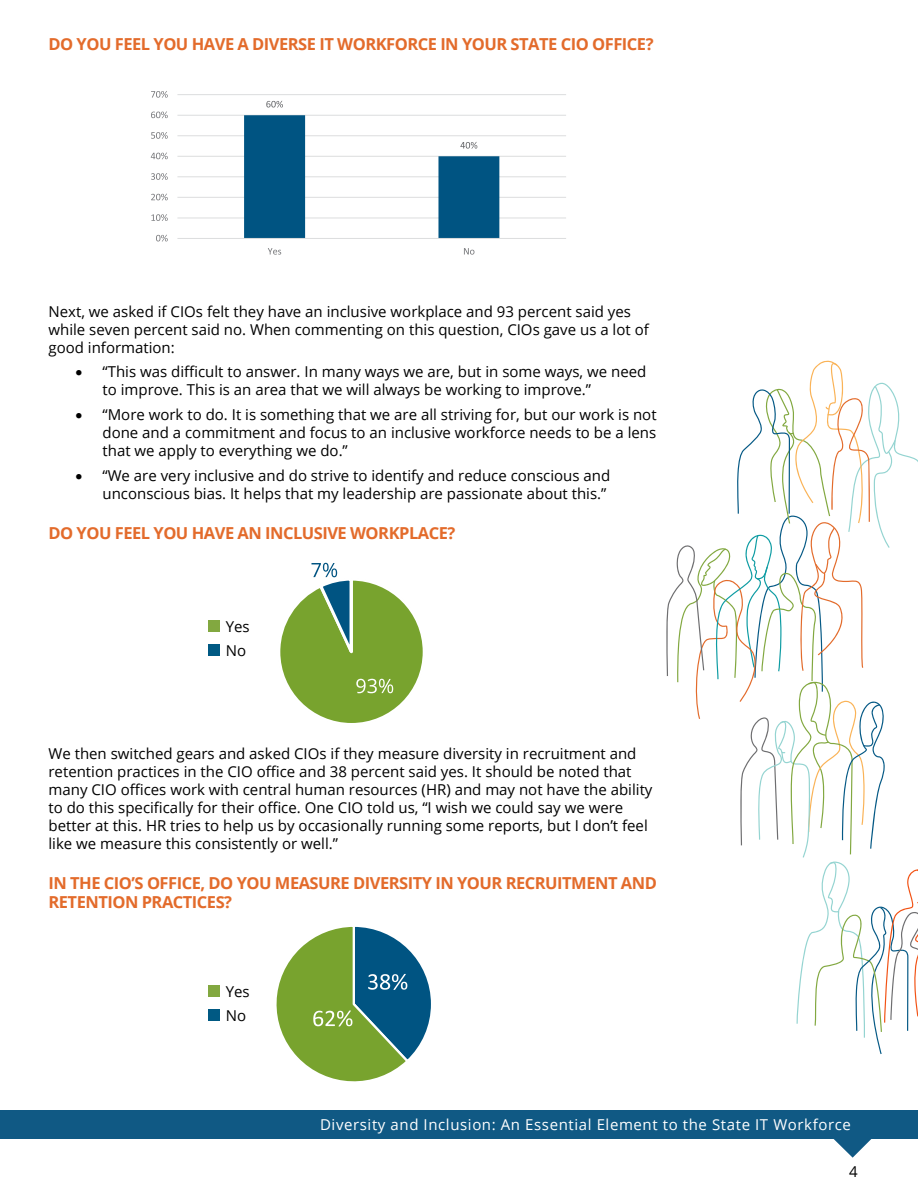
<style>
.page{position:relative;width:918px;height:1188px;background:#fff}
.page>*{position:absolute;margin:0;border:0;box-sizing:border-box;transform-origin:0 0}
.t1{font:700 16.5px/19.8px "Open Sans";letter-spacing:-.03em;color:#e36b2b}
.t2{font:15px/18px "Open Sans";color:#000}
.t3{font:15px "Open Sans";letter-spacing:.04em;color:#fff}
</style>
<div class="page">
<svg style="left:666px;top:360px;width:252px;height:694px"></svg>
<hr style="left:177px;top:94px;width:389px;height:1px;background:#dcddde">
<hr style="left:177px;top:115px;width:389px;height:1px;background:#dcddde">
<hr style="left:177px;top:135px;width:389px;height:1px;background:#dcddde">
<hr style="left:177px;top:156px;width:389px;height:1px;background:#dcddde">
<hr style="left:177px;top:176px;width:389px;height:1px;background:#dcddde">
<hr style="left:177px;top:197px;width:389px;height:1px;background:#dcddde">
<hr style="left:177px;top:218px;width:389px;height:1px;background:#dcddde">
<hr style="left:177px;top:238px;width:389px;height:1px;background:#dcddde">
<svg style="left:266px;top:101px;width:17px;height:7px"></svg>
<svg style="left:244px;top:115px;width:255px;height:123px"></svg>
<svg style="left:156px;top:235px;width:12px;height:7px"></svg>
<svg style="left:151px;top:214px;width:17px;height:7px"></svg>
<svg style="left:151px;top:194px;width:17px;height:6px"></svg>
<svg style="left:151px;top:173px;width:17px;height:7px"></svg>
<svg style="left:151px;top:153px;width:17px;height:6px"></svg>
<svg style="left:151px;top:132px;width:17px;height:7px"></svg>
<svg style="left:151px;top:111px;width:17px;height:7px"></svg>
<svg style="left:151px;top:91px;width:17px;height:7px"></svg>
<svg style="left:268px;top:248px;width:13px;height:7px"></svg>
<svg style="left:464px;top:248px;width:10px;height:7px"></svg>
<div style="left:208px;top:620px;width:11px;height:11px;background:#82a840"></div>
<div style="left:208px;top:645px;width:11px;height:11px;background:#005983"></div>
<svg style="left:280px;top:563px;width:143px;height:160px"></svg>
<div style="left:208px;top:985px;width:11px;height:12px;background:#82a840"></div>
<div style="left:208px;top:1010px;width:11px;height:11px;background:#005983"></div>
<svg style="left:276px;top:926px;width:155px;height:156px"></svg>
<svg style="left:815px;top:1138px;width:76px;height:20px"></svg>
<div style="left:0;top:1110px;width:918px;height:28px;background:#105984"></div>
<h3 class="t1" style="left:49px;top:34px;width:607px">DO YOU FEEL YOU HAVE A DIVERSE IT WORKFORCE IN YOUR STATE CIO OFFICE?</h3>
<p class="t2" style="left:49px;top:302px;width:602px">Next, we asked if CIOs felt they have an inclusive workplace and 93 percent said yes while seven percent said no. When commenting on this question, CIOs gave us a lot of good information:</p>
<p class="t2" style="left:103px;top:362px;width:545px;text-indent:-27px">• “This was difficult to answer. In many ways we are, but in some ways, we need to improve. This is an area that we will always be working to improve.”</p>
<p class="t2" style="left:103px;top:405px;width:556px;text-align:justify;text-indent:-27px">• “More work to do. It is something that we are all striving for, but our work is not done and a commitment and focus to an inclusive workforce needs to be a lens that we apply to everything we do.”</p>
<p class="t2" style="left:76px;top:466px;width:536px;text-align:right">• “We are very inclusive and do strive to identify and reduce conscious and unconscious bias. It helps that my leadership are passionate about this.”</p>
<h3 class="t1" style="left:49px;top:523px;width:408px">DO YOU FEEL YOU HAVE AN INCLUSIVE WORKPLACE?</h3>
<p class="t2" style="left:226px;top:613px;width:25px;line-height:24.8px">Yes<br>No</p>
<p class="t2" style="left:49px;top:744px;width:606px">We then switched gears and asked CIOs if they measure diversity in recruitment and retention practices in the CIO office and 38 percent said yes. It should be noted that many CIO offices work with central human resources (HR) and may not have the ability to do this specifically for their office. One CIO told us, “I wish we could say we were better at this. HR tries to help us by occasionally running some reports, but I don’t feel like we measure this consistently or well.”</p>
<h3 class="t1" style="left:49px;top:872px;width:610px">IN THE CIO’S OFFICE, DO YOU MEASURE DIVERSITY IN YOUR RECRUITMENT AND<br>RETENTION PRACTICES?</h3>
<p class="t2" style="left:226px;top:978px;width:25px;line-height:24.8px">Yes<br>No</p>
<p class="t3" style="left:320px;top:1114px;width:532px">Diversity and Inclusion: An Essential Element to the State IT Workforce</p>
<p class="t2" style="left:849px;top:1162px;width:10px">4</p>
</div>
